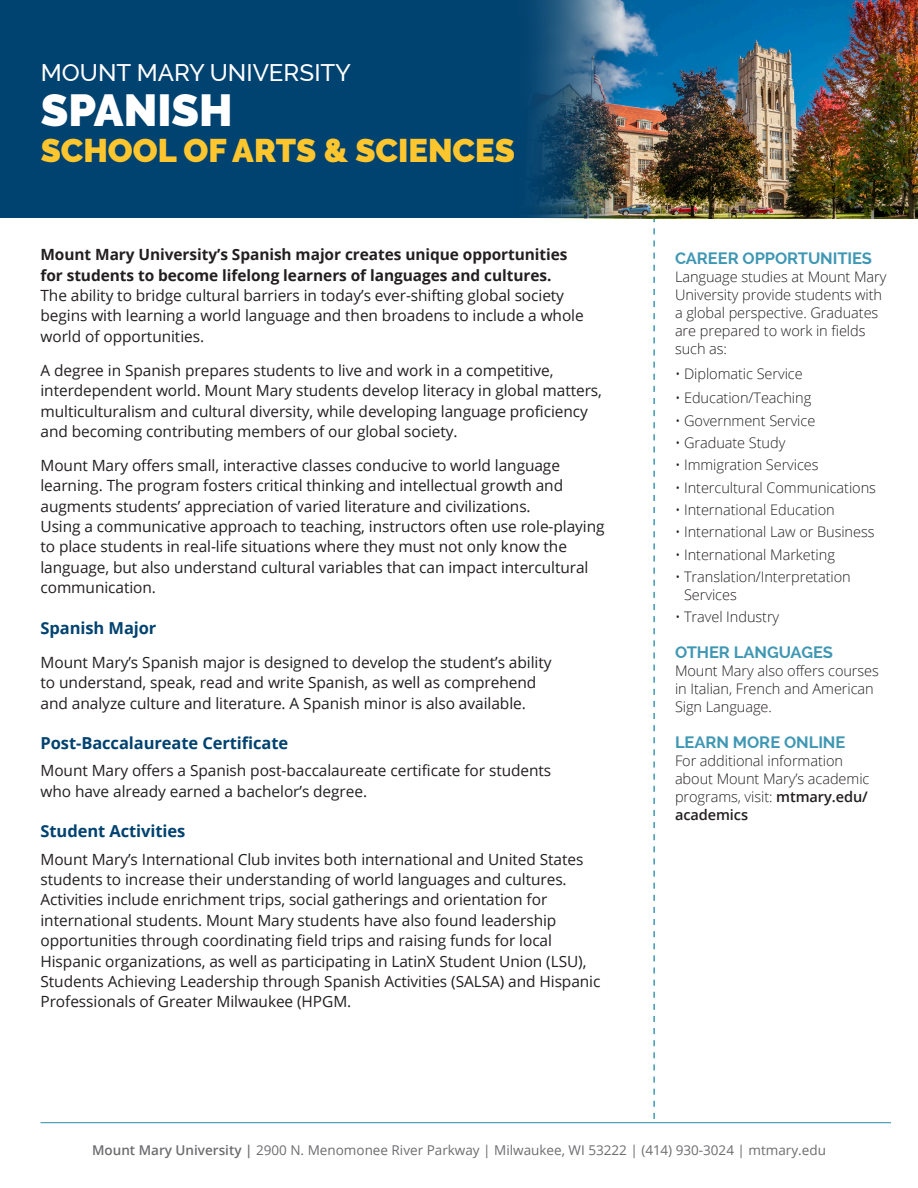
<style>
.page{position:relative;width:918px;height:1188px;background:#fff}
.page>*{position:absolute;margin:0;border:0;box-sizing:border-box;transform-origin:0 0}
.t1{font:900 44.7px "Raleway";color:#fff}
.t2{font:900 32.7px "Raleway";color:#fec62e}
.t3{font:500 24px "Raleway";color:#fff}
.t4{font:700 16.5px "Open Sans";letter-spacing:-.005em;color:#004270}
.t5{font:700 16.5px "Raleway";letter-spacing:-.005em;color:#3f97b4}
.t6{font:15.45px/20.4px "Open Sans";letter-spacing:-.005em;color:#231f20}
.t7{font:300 14.55px/18px "Open Sans";letter-spacing:-.005em;color:#231f20}
.t8{font:13.5px "Open Sans";color:#6c6d70}
.s1{font-weight:700}
.s2{font-weight:600}
</style>
<div class="page">
<svg style="left:653px;top:218px;width:2px;height:901px"></svg>
<hr style="left:40px;top:1122px;width:851px;height:1px;background:#3f97b4">
<div style="left:0;top:0;width:918px;height:217px;background:#004270"></div>
<img style="left:506px;top:0;width:412px;height:218px">
<p class="t3" style="left:41px;top:59px;width:311px">MOUNT MARY UNIVERSITY</p>
<p class="t1" style="left:41px;top:84px;width:193px">SPANISH</p>
<p class="t2" style="left:41px;top:131px;width:476px">SCHOOL OF ARTS &amp; SCIENCES</p>
<p class="t6" style="left:40px;top:244px;width:545px"><span class="s1">Mount Mary University’s Spanish major creates unique opportunities for students to become lifelong learners of languages and cultures.<br></span>The ability to bridge cultural barriers in today’s ever-shifting global society begins with learning a world language and then broadens to include a whole world of opportunities.</p>
<p class="t6" style="left:40px;top:360px;width:563px">A degree in Spanish prepares students to live and work in a competitive, interdependent world. Mount Mary students develop literacy in global matters, multiculturalism and cultural diversity, while developing language proficiency and becoming contributing members of our global society.</p>
<p class="t6" style="left:40px;top:455px;width:566px">Mount Mary offers small, interactive classes conducive to world language learning. The program fosters critical thinking and intellectual growth and augments students’ appreciation of varied literature and civilizations.<br>Using a communicative approach to teaching, instructors often use role-playing to place students in real-life situations where they must not only know the language, but also understand cultural variables that can impact intercultural communication.</p>
<p class="t4" style="left:40px;top:616px;width:117px">Spanish Major</p>
<p class="t6" style="left:40px;top:652px;width:513px">Mount Mary’s Spanish major is designed to develop the student’s ability to understand, speak, read and write Spanish, as well as comprehend and analyze culture and literature. A Spanish minor is also available.</p>
<p class="t4" style="left:40px;top:732px;width:249px">Post-Baccalaureate Certificate</p>
<p class="t6" style="left:40px;top:760px;width:512px">Mount Mary offers a Spanish post-baccalaureate certificate for students who have already earned a bachelor’s degree.</p>
<p class="t4" style="left:40px;top:820px;width:146px">Student Activities</p>
<p class="t6" style="left:40px;top:848px;width:561px">Mount Mary’s International Club invites both international and United States students to increase their understanding of world languages and cultures.<br>Activities include enrichment trips, social gatherings and orientation for international students. Mount Mary students have also found leadership opportunities through coordinating field trips and raising funds for local Hispanic organizations, as well as participating in LatinX Student Union (LSU), Students Achieving Leadership through Spanish Activities (SALSA) and Hispanic Professionals of Greater Milwaukee (HPGM.</p>
<p class="t5" style="left:675px;top:249px;width:199px">CAREER OPPORTUNITIES</p>
<p class="t7" style="left:675px;top:267px;width:213px">Language studies at Mount Mary<br>University provide students with a global perspective. Graduates are prepared to work in fields such as:</p>
<p class="t7" style="left:675px;top:364px;width:129px">• Diplomatic Service</p>
<p class="t7" style="left:675px;top:389px;width:138px">• Education/Teaching</p>
<p class="t7" style="left:675px;top:411px;width:142px">• Government Service</p>
<p class="t7" style="left:675px;top:433px;width:112px">• Graduate Study</p>
<p class="t7" style="left:675px;top:456px;width:145px">• Immigration Services</p>
<p class="t7" style="left:675px;top:478px;width:202px">• Intercultural Communications</p>
<p class="t7" style="left:675px;top:500px;width:161px">• International Education</p>
<p class="t7" style="left:675px;top:523px;width:201px">• International Law or Business</p>
<p class="t7" style="left:675px;top:545px;width:161px">• International Marketing</p>
<p class="t7" style="left:684px;top:567px;width:168px;text-indent:-9px">• Translation/Interpretation<br>Services</p>
<p class="t7" style="left:675px;top:608px;width:106px">• Travel Industry</p>
<p class="t5" style="left:675px;top:643px;width:160px">OTHER LANGUAGES</p>
<p class="t7" style="left:675px;top:662px;width:205px">Mount Mary also offers courses in Italian, French and American<br>Sign Language.</p>
<p class="t5" style="left:675px;top:733px;width:172px">LEARN MORE ONLINE</p>
<p class="t7" style="left:675px;top:752px;width:196px">For additional information about Mount Mary’s academic programs, visit: <span class="s2">mtmary.edu/ academics</span></p>
<p class="t8" style="left:92px;top:1140px;width:735px"><span class="s2">Mount Mary University |</span> 2900 N. Menomonee River Parkway | Milwaukee, WI 53222 | (414) 930-3024 | mtmary.edu</p>
</div>
